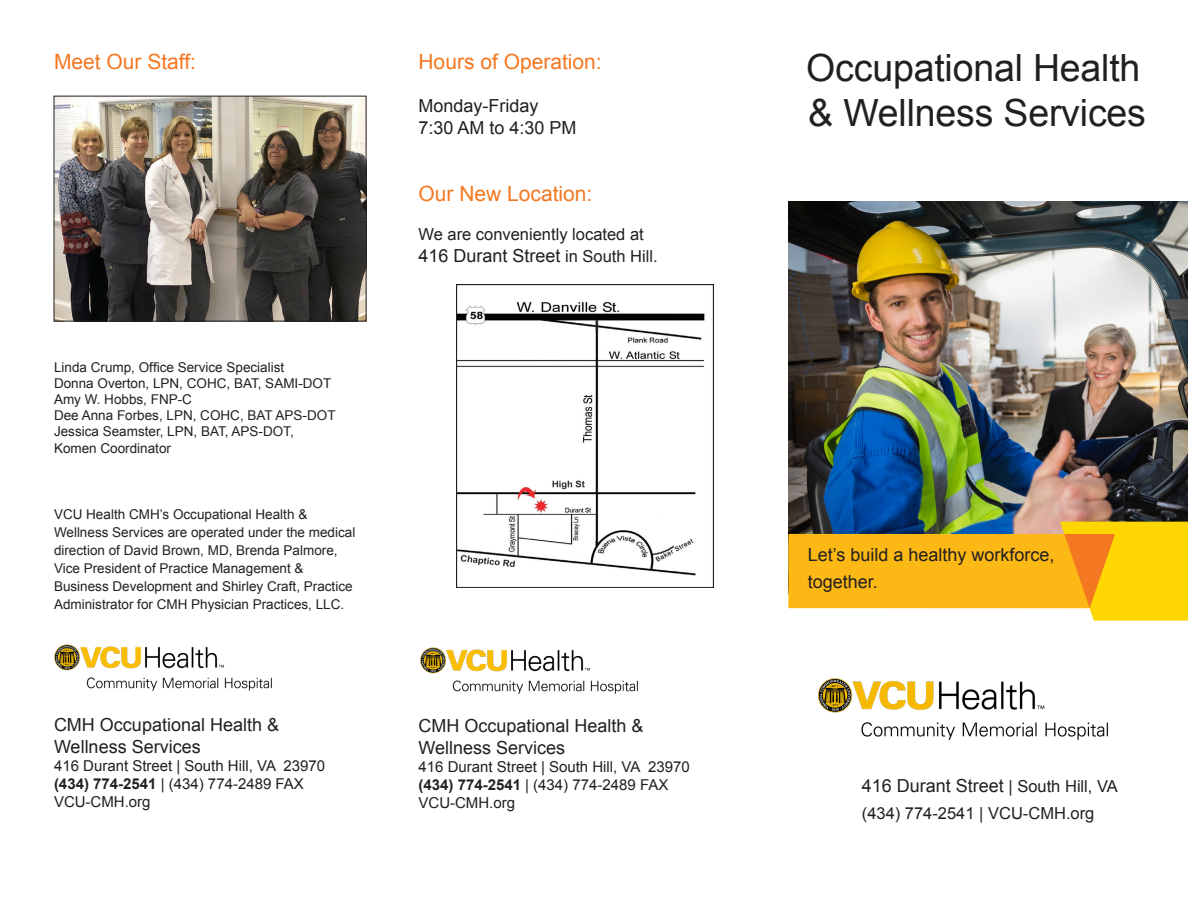
<style>
.page{position:relative;width:1188px;height:918px;background:#fff}
.page>*{position:absolute;margin:0;border:0;box-sizing:border-box;transform-origin:0 0}
.t1{font:37.5px/45px "Arial";letter-spacing:-.005em;color:#231f20}
.t2{font:21px "Arial";color:#f47721}
.t3{font:18px/21.6px "Arial";color:#231f20}
.t4{font:16.5px "Arial";color:#231f20}
.t5{font:15px "Arial";color:#231f20}
.t6{font:13.5px/18px "Arial";color:#231f20}
.s1{font-weight:700}
.s2{font-size:16.5px}
</style>
<div class="page">
<img style="left:818px;top:678px;width:290px;height:62px">
<img style="left:457px;top:285px;width:257px;height:303px">
<img style="left:788px;top:202px;width:400px;height:320px">
<svg style="left:788px;top:522px;width:400px;height:99px;background:#ecbb2f"></svg>
<img style="left:420px;top:647px;width:218px;height:47px">
<img style="left:56px;top:98px;width:308px;height:221px">
<div style="left:54px;top:96px;width:312px;height:225px;border:1px solid #231f20"></div>
<img style="left:54px;top:644px;width:218px;height:47px">
<p class="t2" style="left:54px;top:48px;width:144px">Meet Our Staff:</p>
<p class="t6" style="left:54px;top:358px;width:232px">Linda Crump, Office Service Specialist</p>
<p class="t6" style="left:54px;top:374px;width:279px">Donna Overton, LPN, COHC, BAT, SAMI-DOT</p>
<p class="t6" style="left:54px;top:390px;width:140px">Amy W. Hobbs, FNP-C</p>
<p class="t6" style="left:54px;top:407px;width:283px">Dee Anna Forbes, LPN, COHC, BAT APS-DOT</p>
<p class="t6" style="left:54px;top:424px;width:241px;line-height:16.2px">Jessica Seamster, LPN, BAT, APS-DOT,<br>Komen Coordinator</p>
<p class="t6" style="left:54px;top:506px;width:303px">VCU Health CMH’s Occupational Health &amp; Wellness Services are operated under the medical direction of David Brown, MD, Brenda Palmore, Vice President of Practice Management &amp; Business Development and Shirley Craft, Practice Administrator for CMH Physician Practices, LLC.</p>
<p class="t3" style="left:54px;top:714px;width:227px">CMH Occupational Health &amp;<br>Wellness Services</p>
<p class="t5" style="left:54px;top:756px;width:273px">416 Durant Street | South Hill, VA 23970</p>
<p class="t5" style="left:54px;top:774px;width:251px"><span class="s1">(434) 774-2541</span> | (434) 774-2489 FAX</p>
<p class="t5" style="left:54px;top:792px;width:98px">VCU-CMH.org</p>
<p class="t2" style="left:418px;top:48px;width:185px">Hours of Operation:</p>
<p class="t3" style="left:418px;top:96px;width:122px">Monday-Friday</p>
<p class="t3" style="left:418px;top:117px;width:160px">7:30 AM to 4:30 PM</p>
<p class="t2" style="left:418px;top:180px;width:175px">Our New Location:</p>
<p class="t4" style="left:418px;top:224px;width:227px">We are conveniently located at</p>
<p class="t3" style="left:418px;top:245px;width:241px">416 Durant Street <span class="s2">in South Hill.</span></p>
<p class="t3" style="left:418px;top:715px;width:227px">CMH Occupational Health &amp;<br>Wellness Services</p>
<p class="t5" style="left:418px;top:757px;width:273px">416 Durant Street | South Hill, VA 23970</p>
<p class="t5" style="left:418px;top:775px;width:251px"><span class="s1">(434) 774-2541</span> | (434) 774-2489 FAX</p>
<p class="t5" style="left:418px;top:793px;width:98px">VCU-CMH.org</p>
<p class="t1" style="left:806px;top:46px;width:341px">Occupational Health &amp; Wellness Services</p>
<p class="t3" style="left:808px;top:544px;width:248px">Let’s build a healthy workforce,</p>
<p class="t3" style="left:808px;top:571px;width:72px">together.</p>
<p class="t3" style="left:862px;top:775px;width:258px">416 Durant Street <span class="s2">| South Hill, VA</span></p>
<p class="t4" style="left:862px;top:803px;width:234px">(434) 774-2541 | VCU-CMH.org</p>
</div>
